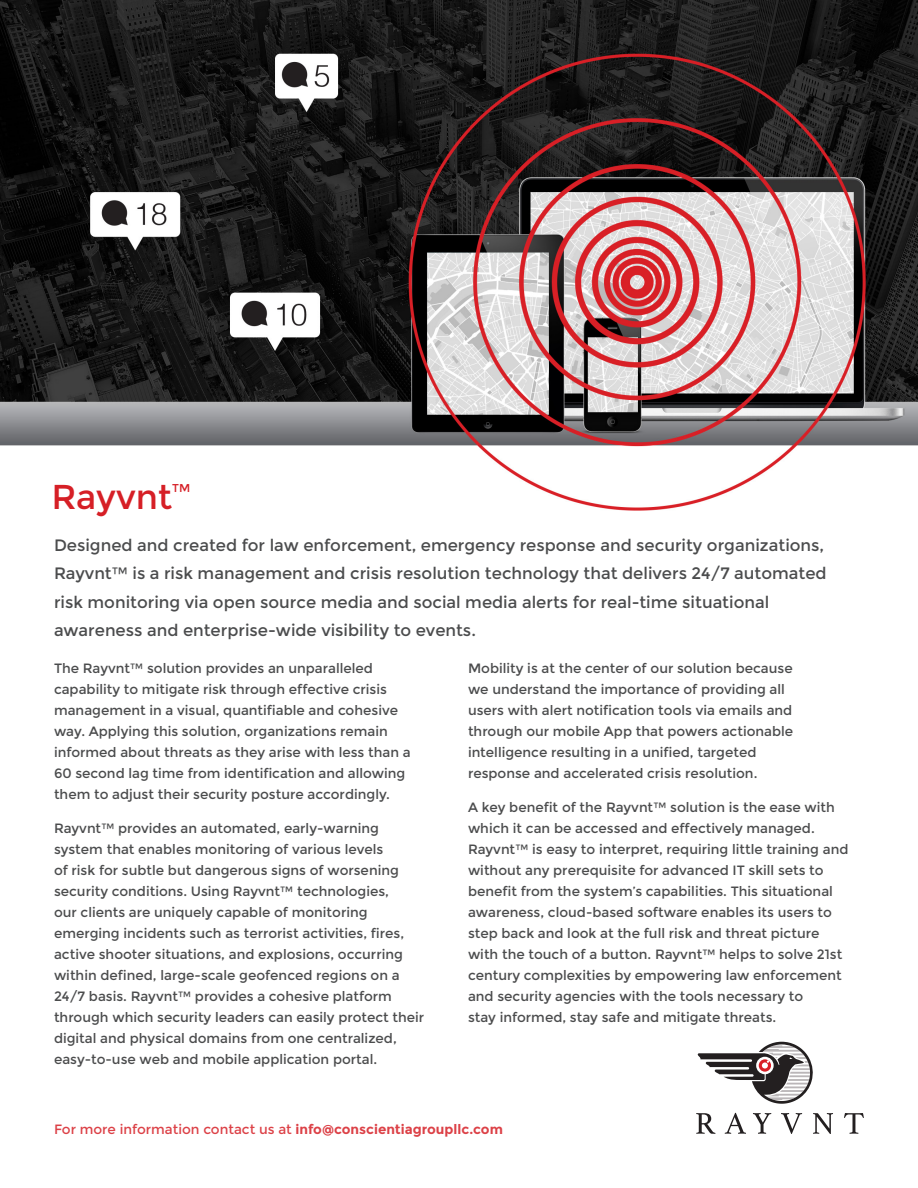
<style>
.page{position:relative;width:918px;height:1188px;background:#fff}
.page>*{position:absolute;margin:0;border:0;box-sizing:border-box;transform-origin:0 0}
.t1{font:34.5px "Montserrat";letter-spacing:-.005em;color:#d61f26}
.Intro_Paragraph{font:16.5px/28.5px "Montserrat";color:#4b4c4d}
.Intro_Paragraph-2{font:13.5px/21px "Montserrat";color:#4b4c4d}
.Intro_Paragraph-3{font:13.5px "Montserrat";color:#dc4147}
.t2{font:11.4px "Montserrat";color:#d61f26}
.s1{font-weight:700}
</style>
<div class="page">
<img style="left:0;top:0;width:918px;height:1134px">
<svg style="left:696px;top:1113px;width:19px;height:21px"></svg>
<svg style="left:725px;top:1113px;width:21px;height:21px"></svg>
<svg style="left:753px;top:1113px;width:18px;height:21px"></svg>
<svg style="left:781px;top:1113px;width:21px;height:21px"></svg>
<svg style="left:813px;top:1113px;width:20px;height:21px"></svg>
<svg style="left:844px;top:1113px;width:20px;height:21px"></svg>
<svg style="left:698px;top:1042px;width:116px;height:62px"></svg>
<p class="t1" style="left:52px;top:476px;width:122px">Rayvnt</p>
<p class="t2" style="left:172px;top:481px;width:20px">TM</p>
<p class="Intro_Paragraph" style="left:54px;top:531px;width:774px">Designed and created for law enforcement, emergency response and security organizations, Rayvnt™ is a risk management and crisis resolution technology that delivers 24/7 automated risk monitoring via open source media and social media alerts for real-time situational awareness and enterprise-wide visibility to events.</p>
<p class="Intro_Paragraph-2" style="left:54px;top:658px;width:358px">The Rayvnt™ solution provides an unparalleled capability to mitigate risk through effective crisis management in a visual, quantifiable and cohesive way. Applying this solution, organizations remain informed about threats as they arise with less than a 60 second lag time from identification and allowing them to adjust their security posture accordingly.</p>
<p class="Intro_Paragraph-2" style="left:54px;top:818px;width:372px">Rayvnt™ provides an automated, early-warning system that enables monitoring of various levels<br>of risk for subtle but dangerous signs of worsening security conditions. Using Rayvnt™ technologies,<br>our clients are uniquely capable of monitoring emerging incidents such as terrorist activities, fires, active shooter situations, and explosions, occurring within defined, large-scale geofenced regions on a 24/7 basis. Rayvnt™ provides a cohesive platform through which security leaders can easily protect their digital and physical domains from one centralized, easy-to-use web and mobile application portal.</p>
<p class="Intro_Paragraph-2" style="left:468px;top:658px;width:327px">Mobility is at the center of our solution because we understand the importance of providing all users with alert notification tools via emails and through our mobile App that powers actionable intelligence resulting in a unified, targeted response and accelerated crisis resolution.</p>
<p class="Intro_Paragraph-2" style="left:468px;top:797px;width:382px">A key benefit of the Rayvnt™ solution is the ease with which it can be accessed and effectively managed.<br>Rayvnt™ is easy to interpret, requiring little training and without any prerequisite for advanced IT skill sets to benefit from the system’s capabilities. This situational awareness, cloud-based software enables its users to step back and look at the full risk and threat picture with the touch of a button. Rayvnt™ helps to solve 21st century complexities by empowering law enforcement and security agencies with the tools necessary to<br>stay informed, stay safe and mitigate threats.</p>
<p class="Intro_Paragraph-3" style="left:54px;top:1121px;width:451px">For more information contact us at <span class="s1">info@conscientiagroupllc.com</span></p>
</div>
